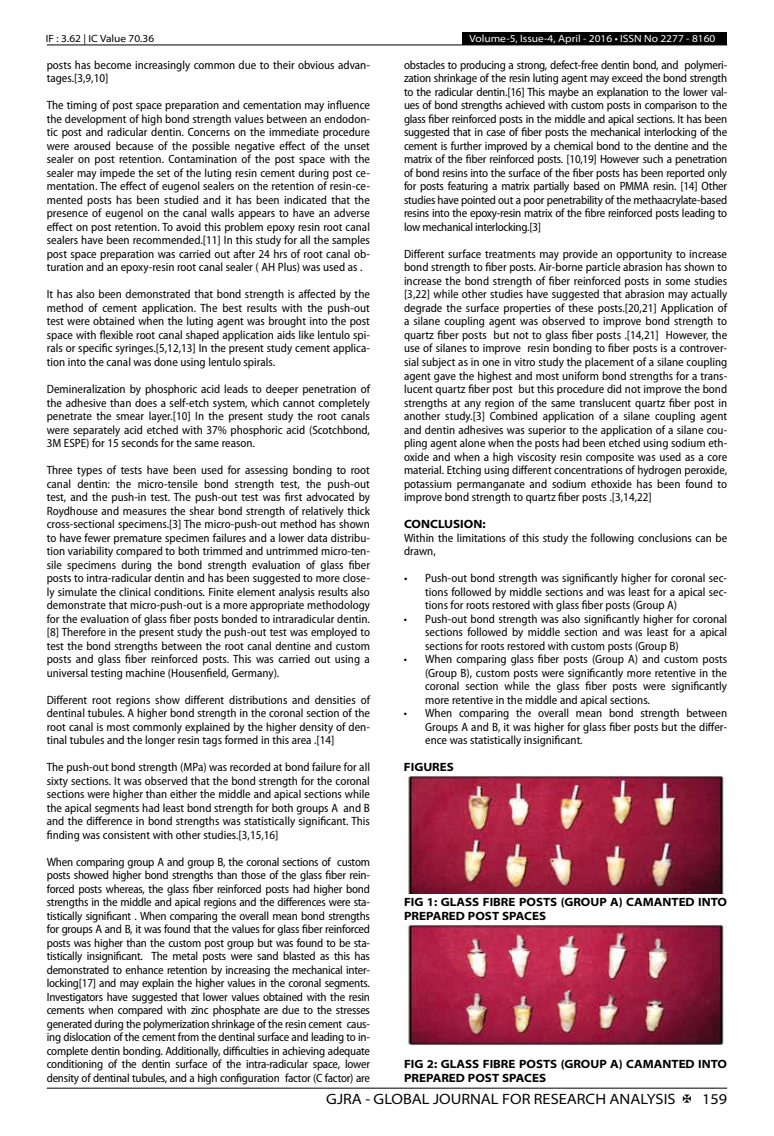
<style>
.page{position:relative;width:774px;height:1136px;background:#fff}
.page>*{position:absolute;margin:0;border:0;box-sizing:border-box;transform-origin:0 0}
.t1{font:semi-expanded 15px "Myriad Pro";color:#000}
.t2{font:semi-condensed 12px/13.5px "Myriad Pro";color:#000;text-align:justify}
.t3{font:700 semi-expanded 12px/13.5px "Myriad Pro";color:#000}
.t4{font:semi-expanded 10.5px "Myriad Pro";color:#fff}
.t5{font:semi-expanded 10.5px "Myriad Pro";color:#000}
</style>
<div class="page">
<hr style="left:47px;top:1087px;width:680px;height:1px;background:#000">
<div style="left:462px;top:32px;width:265px;height:13px;background:#000"></div>
<hr style="left:47px;top:45px;width:680px;height:1px;background:#000">
<img style="left:407px;top:775px;width:320px;height:118px">
<img style="left:407px;top:923px;width:320px;height:121px">
<p class="t5" style="left:46px;top:32px;width:110px">IF : 3.62 | IC Value 70.36</p>
<p class="t2" style="left:47px;top:58px;width:325px">posts has become increasingly common due to their obvious advan&shy;tages.[3,9,10]</p>
<p class="t2" style="left:47px;top:99px;width:325px">The timing of post space preparation and cementation may influence the development of high bond strength values between an endodon&shy;tic post and radicular dentin. Concerns on the immediate procedure were aroused because of the possible negative effect of the unset sealer on post retention. Contamination of the post space with the sealer may impede the set of the luting resin cement during post ce&shy;mentation. The effect of eugenol sealers on the retention of resin-ce&shy;mented posts has been studied and it has been indicated that the presence of eugenol on the canal walls appears to have an adverse effect on post retention. To avoid this problem epoxy resin root canal sealers have been recommended.[11] In this study for all the samples post space preparation was carried out after 24 hrs of root canal ob&shy;turation and an epoxy-resin root canal sealer ( AH Plus) was used as .</p>
<p class="t2" style="left:47px;top:288px;width:325px">It has also been demonstrated that bond strength is affected by the method of cement application. The best results with the push-out test were obtained when the luting agent was brought into the post space with flexible root canal shaped application aids like lentulo spi&shy;rals or specific syringes.[5,12,13] In the present study cement applica&shy;tion into the canal was done using lentulo spirals.</p>
<p class="t2" style="left:47px;top:382px;width:325px">Demineralization by phosphoric acid leads to deeper penetration of the adhesive than does a self-etch system, which cannot completely penetrate the smear layer.[10] In the present study the root canals were separately acid etched with 37% phosphoric acid (Scotchbond, 3M ESPE) for 15 seconds for the same reason.</p>
<p class="t2" style="left:47px;top:463px;width:325px">Three types of tests have been used for assessing bonding to root canal dentin: the micro-tensile bond strength test, the push-out test, and the push-in test. The push-out test was first advocated by Roydhouse and measures the shear bond strength of relatively thick cross-sectional specimens.[3] The micro-push-out method has shown to have fewer premature specimen failures and a lower data distribu&shy;tion variability compared to both trimmed and untrimmed micro-ten&shy;sile specimens during the bond strength evaluation of glass fiber posts to intra-radicular dentin and has been suggested to more close&shy;ly simulate the clinical conditions. Finite element analysis results also demonstrate that micro-push-out is a more appropriate methodology for the evaluation of glass fiber posts bonded to intraradicular dentin. [8] Therefore in the present study the push-out test was employed to test the bond strengths between the root canal dentine and custom posts and glass fiber reinforced posts. This was carried out using a universal testing machine (Housenfield, Germany).</p>
<p class="t2" style="left:47px;top:693px;width:325px">Different root regions show different distributions and densities of dentinal tubules. A higher bond strength in the coronal section of the root canal is most commonly explained by the higher density of den&shy;tinal tubules and the longer resin tags formed in this area .[14]</p>
<p class="t2" style="left:47px;top:760px;width:325px">The push-out bond strength (MPa) was recorded at bond failure for all sixty sections. It was observed that the bond strength for the coronal sections were higher than either the middle and apical sections while the apical segments had least bond strength for both groups A and B and the difference in bond strengths was statistically significant. This finding was consistent with other studies.[3,15,16]</p>
<p class="t2" style="left:47px;top:855px;width:325px">When comparing group A and group B, the coronal sections of custom posts showed higher bond strengths than those of the glass fiber rein&shy;forced posts whereas, the glass fiber reinforced posts had higher bond strengths in the middle and apical regions and the differences were sta&shy;tistically significant . When comparing the overall mean bond strengths for groups A and B, it was found that the values for glass fiber reinforced posts was higher than the custom post group but was found to be sta&shy;tistically insignificant. The metal posts were sand blasted as this has demonstrated to enhance retention by increasing the mechanical inter&shy;locking[17] and may explain the higher values in the coronal segments.<br>Investigators have suggested that lower values obtained with the resin cements when compared with zinc phosphate are due to the stresses generated during the polymerization shrinkage of the resin cement caus&shy;ing dislocation of the cement from the dentinal surface and leading to in&shy;complete dentin bonding. Additionally, difficulties in achieving adequate conditioning of the dentin surface of the intra-radicular space, lower density of dentinal tubules, and a high configuration factor (C factor) are</p>
<p class="t4" style="left:469px;top:32px;width:247px">Volume-5, Issue-4, April - 2016 • ISSN No 2277 - 8160</p>
<p class="t2" style="left:404px;top:58px;width:325px">obstacles to producing a strong, defect-free dentin bond, and polymeri&shy;zation shrinkage of the resin luting agent may exceed the bond strength to the radicular dentin.[16] This maybe an explanation to the lower val&shy;ues of bond strengths achieved with custom posts in comparison to the glass fiber reinforced posts in the middle and apical sections. It has been suggested that in case of fiber posts the mechanical interlocking of the cement is further improved by a chemical bond to the dentine and the matrix of the fiber reinforced posts. [10,19] However such a penetration of bond resins into the surface of the fiber posts has been reported only for posts featuring a matrix partially based on PMMA resin. [14] Other studies have pointed out a poor penetrability of the methaacrylate-based resins into the epoxy-resin matrix of the fibre reinforced posts leading to low mechanical interlocking.[3]</p>
<p class="t2" style="left:404px;top:247px;width:325px">Different surface treatments may provide an opportunity to increase bond strength to fiber posts. Air-borne particle abrasion has shown to increase the bond strength of fiber reinforced posts in some studies [3,22] while other studies have suggested that abrasion may actually degrade the surface properties of these posts.[20,21] Application of a silane coupling agent was observed to improve bond strength to quartz fiber posts but not to glass fiber posts .[14,21] However, the use of silanes to improve resin bonding to fiber posts is a controver&shy;sial subject as in one in vitro study the placement of a silane coupling agent gave the highest and most uniform bond strengths for a trans&shy;lucent quartz fiber post but this procedure did not improve the bond strengths at any region of the same translucent quartz fiber post in another study.[3] Combined application of a silane coupling agent and dentin adhesives was superior to the application of a silane cou&shy;pling agent alone when the posts had been etched using sodium eth&shy;oxide and when a high viscosity resin composite was used as a core material. Etching using different concentrations of hydrogen peroxide, potassium permanganate and sodium ethoxide has been found to improve bond strength to quartz fiber posts .[3,14,22]</p>
<p class="t3" style="left:404px;top:517px;width:83px">CONCLUSION:</p>
<p class="t2" style="left:404px;top:531px;width:325px">Within the limitations of this study the following conclusions can be drawn,</p>
<p class="t2" style="left:425px;top:571px;width:303px;text-indent:-21px">• Push-out bond strength was significantly higher for coronal sec&shy;tions followed by middle sections and was least for a apical sec&shy;tions for roots restored with glass fiber posts (Group A)</p>
<p class="t2" style="left:425px;top:612px;width:303px;text-indent:-21px">• Push-out bond strength was also significantly higher for coronal sections followed by middle section and was least for a apical sections for roots restored with custom posts (Group B)</p>
<p class="t2" style="left:425px;top:652px;width:303px;text-indent:-21px">• When comparing glass fiber posts (Group A) and custom posts (Group B), custom posts were significantly more retentive in the coronal section while the glass fiber posts were significantly more retentive in the middle and apical sections.</p>
<p class="t2" style="left:425px;top:706px;width:303px;text-indent:-21px">• When comparing the overall mean bond strength between Groups A and B, it was higher for glass fiber posts but the differ&shy;ence was statistically insignificant.</p>
<p class="t3" style="left:404px;top:760px;width:52px">FIGURES</p>
<p class="t3" style="left:404px;top:895px;width:325px">FIG 1: GLASS FIBRE POSTS (GROUP A) CAMANTED INTO<br>PREPARED POST SPACES</p>
<p class="t3" style="left:404px;top:1057px;width:325px">FIG 2: GLASS FIBRE POSTS (GROUP A) CAMANTED INTO<br>PREPARED POST SPACES</p>
<p class="t1" style="left:326px;top:1090px;width:351px">GJRA - GLOBAL JOURNAL FOR RESEARCH ANALYSIS</p>
<p class="t1" style="left:702px;top:1090px;width:27px">159</p>
</div>
